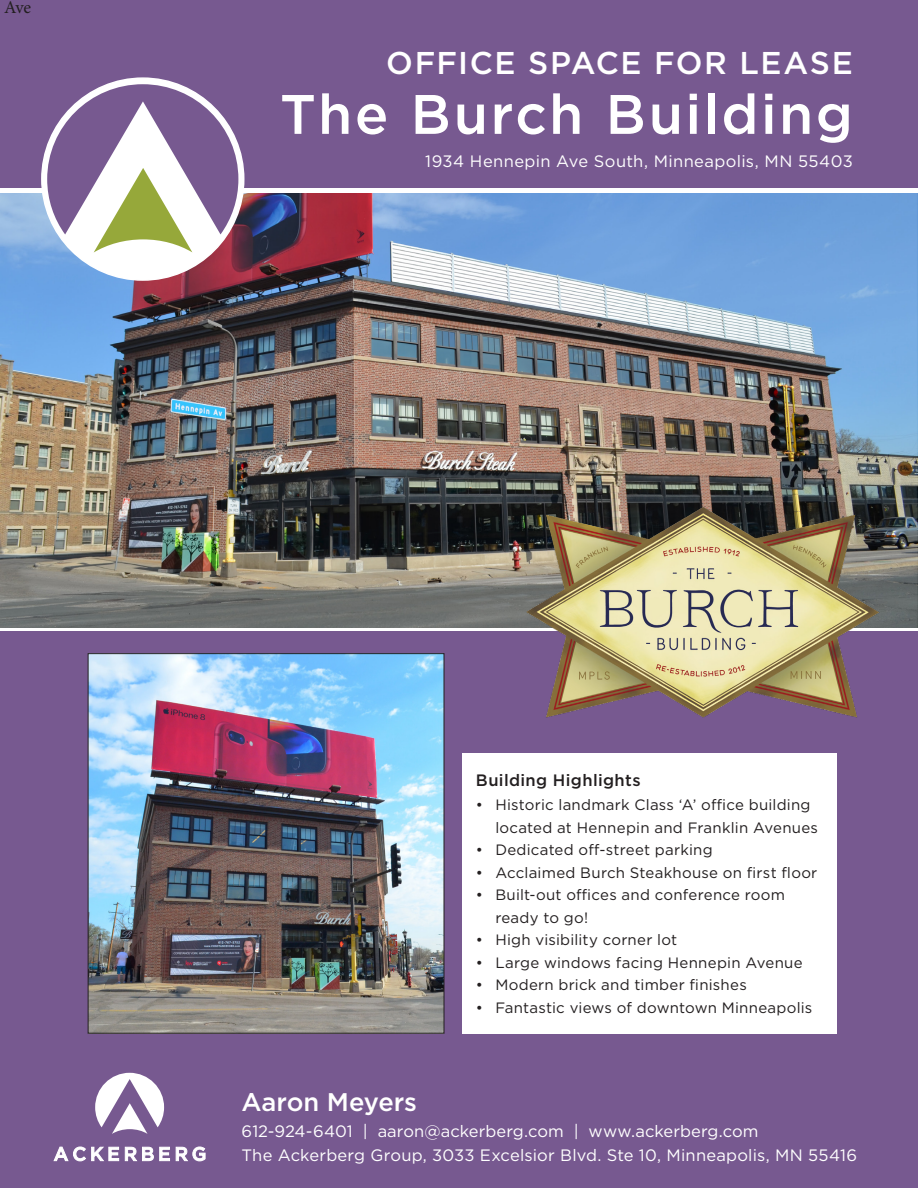
<style>
.page{position:relative;width:918px;height:1188px;background:#fff}
.page>*{position:absolute;margin:0;border:0;box-sizing:border-box;transform-origin:0 0}
.t1{font:500 55.5px "Gotham";letter-spacing:.04em;color:#fff}
.t2{font:500 31.5px "Gotham";letter-spacing:.045em;color:#fff}
.t3{font:500 25.5px "Gotham";color:#fff}
.t4{font:18px "Minion Pro";color:#231f20}
.t5{font:16.5px "Gotham";letter-spacing:.01em;color:#fff}
.t6{font:500 16.5px "Gotham";letter-spacing:.025em;color:#231f20}
.t7{font:15px/22.5px "Gotham";letter-spacing:.015em;color:#231f20}
</style>
<div class="page">
<img style="left:0;top:193px;width:918px;height:434px">
<div style="left:0;top:632px;width:918px;height:556px;background:#775990"></div>
<div style="left:0;top:0;width:918px;height:188px;background:#775990"></div>
<div style="left:462px;top:753px;width:374px;height:281px;background:#fff"></div>
<div style="left:42px;top:78px;width:202px;height:202px;background:#fff;border-radius:50%"></div>
<svg style="left:47px;top:84px;width:191px;height:169px"></svg>
<svg style="left:95px;top:1073px;width:69px;height:61px"></svg>
<svg style="left:54px;top:1147px;width:65px;height:14px"></svg>
<svg style="left:125px;top:1147px;width:45px;height:14px"></svg>
<svg style="left:176px;top:1147px;width:29px;height:14px"></svg>
<img style="left:504px;top:473px;width:383px;height:245px">
<img style="left:90px;top:655px;width:352px;height:377px">
<div style="left:88px;top:653px;width:356px;height:381px;border:1px solid #231f20"></div>
<p class="t4" style="left:4px;top:-5px;width:29px">Ave</p>
<p class="t2" style="left:386px;top:42px;width:468px">OFFICE SPACE FOR LEASE</p>
<p class="t1" style="left:280px;top:78px;width:574px">The Burch Building</p>
<p class="t5" style="left:425px;top:150px;width:429px">1934 Hennepin Ave South, Minneapolis, MN 55403</p>
<p class="t6" style="left:476px;top:769px;width:166px">Building Highlights</p>
<p class="t7" style="left:495px;top:793px;width:324px;text-indent:-20px">• Historic landmark Class ‘A’ office building located at Hennepin and Franklin Avenues</p>
<p class="t7" style="left:476px;top:838px;width:238px">• Dedicated off-street parking</p>
<p class="t7" style="left:476px;top:861px;width:343px">• Acclaimed Burch Steakhouse on first floor</p>
<p class="t7" style="left:495px;top:883px;width:291px;text-indent:-20px">• Built-out offices and conference room ready to go!</p>
<p class="t7" style="left:476px;top:928px;width:203px">• High visibility corner lot</p>
<p class="t7" style="left:476px;top:951px;width:328px">• Large windows facing Hennepin Avenue</p>
<p class="t7" style="left:476px;top:973px;width:272px">• Modern brick and timber finishes</p>
<p class="t7" style="left:476px;top:996px;width:338px">• Fantastic views of downtown Minneapolis</p>
<p class="t3" style="left:242px;top:1086px;width:177px">Aaron Meyers</p>
<p class="t5" style="left:242px;top:1121px;width:518px">612-924-6401 | aaron@ackerberg.com | www.ackerberg.com</p>
<p class="t5" style="left:242px;top:1145px;width:617px">The Ackerberg Group, 3033 Excelsior Blvd. Ste 10, Minneapolis, MN 55416</p>
</div>
